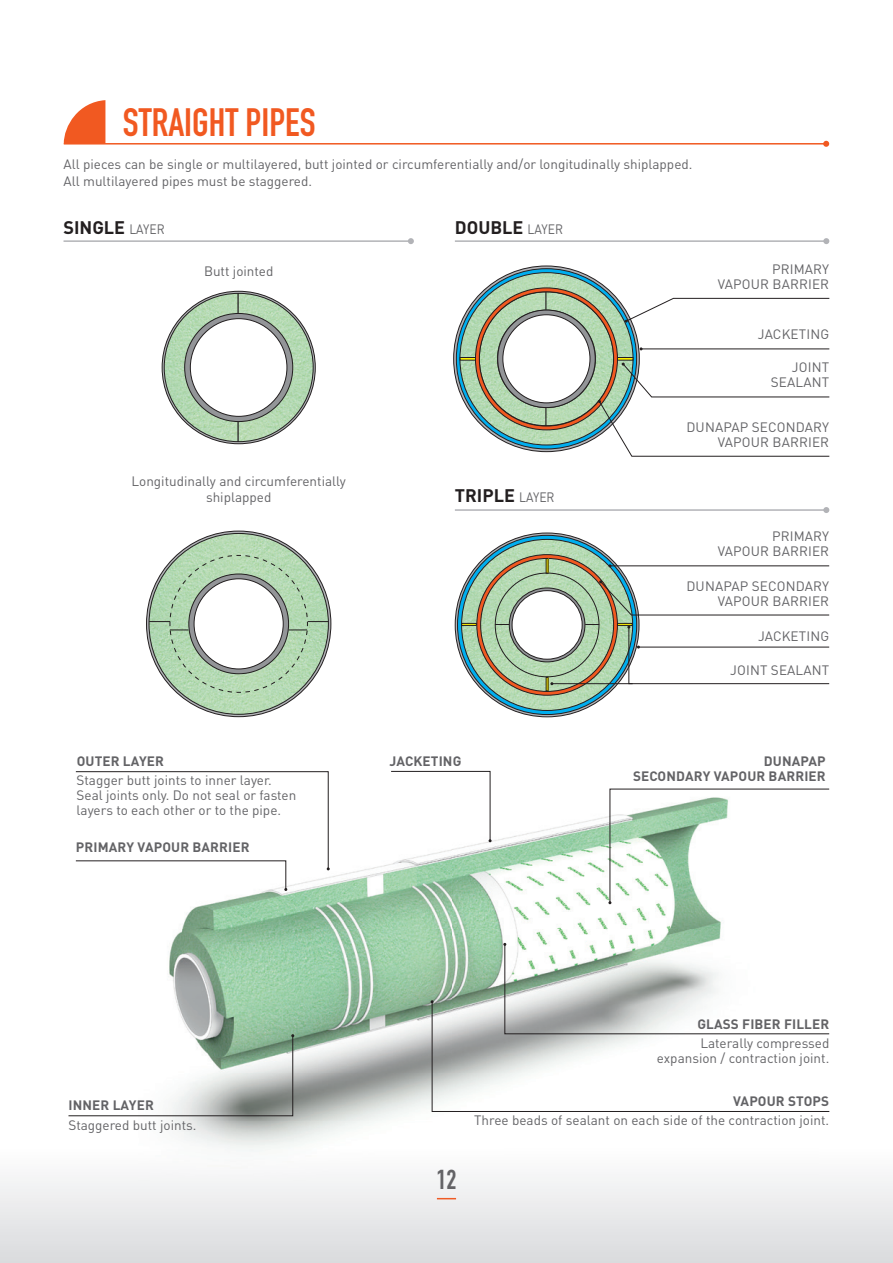
<style>
.page{position:relative;width:893px;height:1263px;background:#fff}
.page>*{position:absolute;margin:0;border:0;box-sizing:border-box;transform-origin:0 0}
.t1{font:700 39px "DIN Condensed";color:#f15921}
.t2{font:700 27px "DIN Condensed";color:#636366}
.t3{font:700 18px "DIN Pro";color:#231f20}
.t4{font:13.5px/15px "DIN Pro";color:#636366;text-align:right}
.t5{font:700 13.5px/15px "DIN Pro";letter-spacing:.01em;color:#636366;text-align:right}
.s1{font-weight:400;font-size:13.5px;color:#636366}
</style>
<div class="page">
<svg style="left:0;top:1177px;width:893px;height:86px"></svg>
<svg style="left:162px;top:291px;width:153px;height:153px"></svg>
<img style="left:164px;top:293px;width:149px;height:149px;border-radius:74px">
<hr style="left:237px;top:293px;width:2px;height:20px;background:#231f20">
<hr style="left:237px;top:422px;width:2px;height:20px;background:#231f20">
<svg style="left:184px;top:313px;width:109px;height:109px"></svg>
<img style="left:176px;top:533px;width:125px;height:181px">
<svg style="left:149px;top:555px;width:179px;height:138px"></svg>
<hr style="left:64px;top:143px;width:762px;height:2px;background:#f15921">
<svg style="left:823px;top:141px;width:6px;height:6px"></svg>
<svg style="left:64px;top:100px;width:41px;height:43px"></svg>
<hr style="left:455px;top:240px;width:371px;height:2px;background:#b2b3b7">
<svg style="left:823px;top:238px;width:6px;height:6px"></svg>
<hr style="left:64px;top:240px;width:347px;height:2px;background:#b2b3b7">
<svg style="left:408px;top:238px;width:6px;height:6px"></svg>
<hr style="left:455px;top:509px;width:371px;height:2px;background:#b2b3b7">
<svg style="left:823px;top:507px;width:6px;height:6px"></svg>
<svg style="left:457px;top:535px;width:180px;height:179px"></svg>
<img style="left:462px;top:539px;width:171px;height:171px;border-radius:86px">
<div style="left:461px;top:623px;width:16px;height:3px;border:1px solid #231f20"></div>
<svg style="left:462px;top:554px;width:368px;height:142px"></svg>
<img style="left:139px;top:816px;width:679px;height:366px">
<svg style="left:68px;top:1034px;width:226px;height:82px"></svg>
<svg style="left:431px;top:943px;width:399px;height:169px"></svg>
<svg style="left:608px;top:788px;width:222px;height:116px"></svg>
<svg style="left:390px;top:771px;width:102px;height:71px"></svg>
<svg style="left:75px;top:771px;width:255px;height:120px"></svg>
<svg style="left:453px;top:265px;width:377px;height:192px"></svg>
<svg style="left:437px;top:1198px;width:19px;height:1px"></svg>
<h1 class="t1" style="left:123px;top:96px;width:194px">STRAIGHT PIPES</h1>
<p class="t4" style="left:64px;top:156px;width:630px;line-height:16.2px;text-align:left">All pieces can be single or multilayered, butt jointed or circumferentially and/or longitudinally shiplapped.<br>All multilayered pipes must be staggered.</p>
<h3 class="t3" style="left:64px;top:215px;width:103px">SINGLE <span class="s1">LAYER</span></h3>
<h3 class="t3" style="left:455px;top:215px;width:110px">DOUBLE <span class="s1">LAYER</span></h3>
<p class="t4" style="left:204px;top:263px;width:71px">Butt jointed</p>
<p class="t4" style="left:131px;top:472px;width:216px;line-height:16.2px;text-align:center">Longitudinally and circumferentially shiplapped</p>
<h3 class="t3" style="left:455px;top:483px;width:101px">TRIPLE <span class="s1">LAYER</span></h3>
<p class="t5" style="left:77px;top:753px;width:89px">OUTER LAYER</p>
<p class="t5" style="left:390px;top:753px;width:73px">JACKETING</p>
<p class="t4" style="left:77px;top:772px;width:221px;text-align:left">Stagger butt joints to inner layer.<br>Seal joints only. Do not seal or fasten layers to each other or to the pipe.</p>
<p class="t5" style="left:76px;top:839px;width:175px">PRIMARY VAPOUR BARRIER</p>
<p class="t4" style="left:718px;top:261px;width:113px">PRIMARY<br>VAPOUR BARRIER</p>
<p class="t4" style="left:758px;top:326px;width:73px">JACKETING</p>
<p class="t4" style="left:771px;top:359px;width:60px">JOINT<br>SEALANT</p>
<p class="t4" style="left:686px;top:419px;width:144px">DUNAPAP SECONDARY<br>VAPOUR BARRIER</p>
<p class="t4" style="left:718px;top:528px;width:113px">PRIMARY<br>VAPOUR BARRIER</p>
<p class="t4" style="left:686px;top:578px;width:144px">DUNAPAP SECONDARY<br>VAPOUR BARRIER</p>
<p class="t4" style="left:758px;top:628px;width:73px">JACKETING</p>
<p class="t4" style="left:730px;top:662px;width:100px">JOINT SEALANT</p>
<p class="t5" style="left:633px;top:753px;width:194px">DUNAPAP<br>SECONDARY VAPOUR BARRIER</p>
<p class="t5" style="left:698px;top:1016px;width:133px">GLASS FIBER FILLER</p>
<p class="t4" style="left:657px;top:1035px;width:174px">Laterally compressed expansion / contraction joint.</p>
<p class="t5" style="left:69px;top:1097px;width:87px">INNER LAYER</p>
<p class="t4" style="left:68px;top:1116px;width:129px">Staggered butt joints.</p>
<h2 class="t2" style="left:436px;top:1161px;width:22px">12</h2>
<p class="t5" style="left:733px;top:1093px;width:98px">VAPOUR STOPS</p>
<p class="t4" style="left:474px;top:1112px;width:357px">Three beads of sealant on each side of the contraction joint.</p>
</div>
